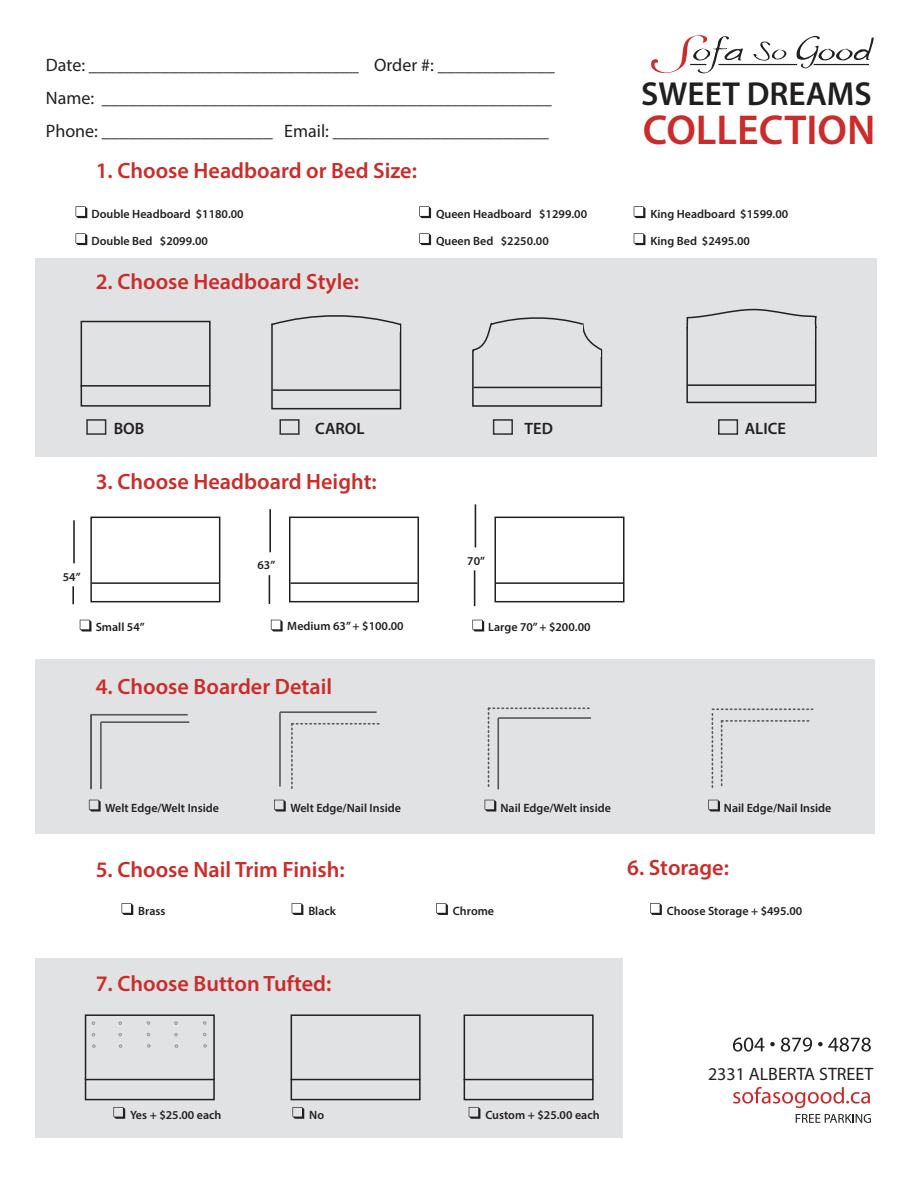
<style>
.page{position:relative;width:918px;height:1188px;background:#fff}
.page>*{position:absolute;margin:0;border:0;box-sizing:border-box;transform-origin:0 0}
.t1{font:600 42px "Myriad Pro";color:#cb2c29}
.t2{font:600 33.45px "Myriad Pro";color:#211e1e}
.t3{font:600 22.2px "Myriad Pro";color:#cb2c29}
.t4{font:18px/33px "Myriad Pro";color:#231f20}
.t5{font:600 16.5px "Myriad Pro";color:#231f20}
.t6{font:600 12px "Myriad Pro";color:#231f20}
</style>
<div class="page">
<div style="left:35px;top:259px;width:841px;height:198px;background:#e1e2e4"></div>
<div style="left:35px;top:659px;width:839px;height:174px;background:#e1e2e4"></div>
<div style="left:35px;top:958px;width:588px;height:180px;background:#e1e2e4"></div>
<svg style="left:419px;top:206px;width:12px;height:12px"></svg>
<svg style="left:419px;top:233px;width:12px;height:12px"></svg>
<svg style="left:76px;top:206px;width:11px;height:12px"></svg>
<svg style="left:76px;top:233px;width:11px;height:12px"></svg>
<svg style="left:634px;top:206px;width:11px;height:12px"></svg>
<svg style="left:634px;top:233px;width:11px;height:12px"></svg>
<div style="left:86px;top:419px;width:20px;height:16px;border:2px solid #313232"></div>
<div style="left:280px;top:419px;width:20px;height:16px;border:2px solid #313232"></div>
<div style="left:493px;top:419px;width:20px;height:16px;border:2px solid #313232"></div>
<div style="left:718px;top:419px;width:20px;height:16px;border:2px solid #313232"></div>
<svg style="left:122px;top:903px;width:11px;height:12px"></svg>
<svg style="left:292px;top:903px;width:11px;height:12px"></svg>
<svg style="left:436px;top:903px;width:12px;height:12px"></svg>
<svg style="left:89px;top:800px;width:12px;height:12px"></svg>
<svg style="left:274px;top:800px;width:12px;height:12px"></svg>
<svg style="left:485px;top:800px;width:11px;height:12px"></svg>
<svg style="left:708px;top:800px;width:12px;height:12px"></svg>
<svg style="left:113px;top:1107px;width:12px;height:12px"></svg>
<svg style="left:292px;top:1107px;width:12px;height:12px"></svg>
<svg style="left:469px;top:1107px;width:11px;height:12px"></svg>
<hr style="left:475px;top:504px;width:1px;height:43px;background:#231f20">
<hr style="left:474px;top:570px;width:1px;height:36px;background:#231f20">
<hr style="left:269px;top:509px;width:2px;height:43px;background:#231f20">
<svg style="left:269px;top:575px;width:1px;height:29px"></svg>
<hr style="left:73px;top:520px;width:2px;height:43px;background:#231f20">
<svg style="left:72px;top:586px;width:2px;height:18px"></svg>
<hr style="left:91px;top:714px;width:97px;height:2px;background:#57585a">
<hr style="left:90px;top:714px;width:2px;height:75px;background:#57585a">
<hr style="left:101px;top:721px;width:88px;height:2px;background:#57585a">
<hr style="left:100px;top:722px;width:2px;height:67px;background:#57585a">
<svg style="left:488px;top:707px;width:102px;height:80px"></svg>
<hr style="left:498px;top:717px;width:93px;height:2px;background:#57585a">
<hr style="left:497px;top:718px;width:2px;height:71px;background:#57585a">
<svg style="left:712px;top:708px;width:101px;height:80px"></svg>
<svg style="left:147px;top:1021px;width:3px;height:4px"></svg>
<svg style="left:174px;top:1022px;width:4px;height:3px"></svg>
<svg style="left:203px;top:1021px;width:3px;height:4px"></svg>
<svg style="left:174px;top:1033px;width:4px;height:3px"></svg>
<svg style="left:92px;top:1044px;width:4px;height:4px"></svg>
<svg style="left:119px;top:1044px;width:3px;height:4px"></svg>
<svg style="left:147px;top:1044px;width:4px;height:4px"></svg>
<svg style="left:175px;top:1044px;width:3px;height:4px"></svg>
<svg style="left:203px;top:1044px;width:4px;height:4px"></svg>
<svg style="left:753px;top:41px;width:34px;height:20px"></svg>
<svg style="left:796px;top:36px;width:78px;height:33px"></svg>
<hr style="left:719px;top:64px;width:78px;height:1px;background:#211e1e">
<hr style="left:814px;top:64px;width:55px;height:1px;background:#211e1e">
<svg style="left:651px;top:35px;width:92px;height:39px"></svg>
<hr style="left:280px;top:711px;width:97px;height:2px;background:#57585a">
<hr style="left:279px;top:712px;width:2px;height:75px;background:#57585a">
<svg style="left:291px;top:723px;width:89px;height:66px"></svg>
<svg style="left:650px;top:903px;width:12px;height:12px"></svg>
<svg style="left:796px;top:1114px;width:75px;height:9px"></svg>
<svg style="left:733px;top:1087px;width:137px;height:21px"></svg>
<svg style="left:733px;top:1038px;width:42px;height:14px"></svg>
<svg style="left:781px;top:1037px;width:31px;height:15px"></svg>
<svg style="left:818px;top:1037px;width:53px;height:15px"></svg>
<div style="left:81px;top:321px;width:130px;height:86px;border:2px solid #231f20"></div>
<hr style="left:81px;top:385px;width:129px;height:2px;background:#231f20">
<div style="left:90px;top:517px;width:130px;height:85px;border:2px solid #231f20"></div>
<hr style="left:92px;top:582px;width:127px;height:2px;background:#231f20">
<div style="left:289px;top:517px;width:130px;height:85px;border:2px solid #231f20"></div>
<hr style="left:290px;top:582px;width:128px;height:2px;background:#231f20">
<div style="left:494px;top:517px;width:131px;height:85px;border:2px solid #231f20"></div>
<hr style="left:496px;top:582px;width:127px;height:2px;background:#231f20">
<div style="left:271px;top:324px;width:130px;height:85px;border:2px solid #231f20"></div>
<hr style="left:273px;top:389px;width:127px;height:2px;background:#231f20">
<div style="left:273px;top:321px;width:127px;height:11px;background:#e1e2e4"></div>
<svg style="left:271px;top:315px;width:131px;height:11px"></svg>
<div style="left:472px;top:350px;width:130px;height:57px;border:2px solid #231f20"></div>
<hr style="left:474px;top:387px;width:127px;height:1px;background:#231f20">
<div style="left:474px;top:346px;width:127px;height:11px;background:#e1e2e4"></div>
<svg style="left:472px;top:317px;width:131px;height:35px"></svg>
<svg style="left:686px;top:308px;width:131px;height:20px"></svg>
<div style="left:686px;top:327px;width:130px;height:76px;border:2px solid #231f20"></div>
<hr style="left:687px;top:384px;width:128px;height:2px;background:#231f20">
<div style="left:688px;top:325px;width:127px;height:13px;background:#e1e2e4"></div>
<div style="left:85px;top:1014px;width:130px;height:86px;border:2px solid #231f20"></div>
<hr style="left:85px;top:1079px;width:130px;height:1px;background:#231f20">
<div style="left:291px;top:1014px;width:130px;height:86px;border:2px solid #231f20"></div>
<hr style="left:291px;top:1079px;width:129px;height:1px;background:#231f20">
<div style="left:464px;top:1014px;width:130px;height:86px;border:2px solid #231f20"></div>
<hr style="left:464px;top:1079px;width:129px;height:1px;background:#231f20">
<svg style="left:80px;top:620px;width:11px;height:12px"></svg>
<svg style="left:271px;top:620px;width:12px;height:12px"></svg>
<svg style="left:472px;top:620px;width:12px;height:12px"></svg>
<h3 class="t4" style="left:46px;top:49px;width:510px">Date: ______________________________ Order #: _____________<br>Name: __________________________________________________<br>Phone: ___________________ Email: ________________________</h3>
<h3 class="t3" style="left:96px;top:156px;width:323px">1. Choose Headboard or Bed Size:</h3>
<p class="t6" style="left:92px;top:206px;width:154px">Double Headboard $1180.00</p>
<p class="t6" style="left:92px;top:233px;width:118px">Double Bed $2099.00</p>
<h3 class="t3" style="left:96px;top:268px;width:265px">2. Choose Headboard Style:</h3>
<p class="t6" style="left:436px;top:206px;width:153px">Queen Headboard $1299.00</p>
<p class="t6" style="left:436px;top:233px;width:114px">Queen Bed $2250.00</p>
<h2 class="t2" style="left:641px;top:72px;width:232px">SWEET DREAMS</h2>
<h1 class="t1" style="left:643px;top:103px;width:234px">COLLECTION</h1>
<p class="t6" style="left:650px;top:206px;width:139px">King Headboard $1599.00</p>
<p class="t6" style="left:650px;top:233px;width:101px">King Bed $2495.00</p>
<h3 class="t5" style="left:114px;top:417px;width:32px">BOB</h3>
<h3 class="t5" style="left:315px;top:417px;width:51px">CAROL</h3>
<h3 class="t5" style="left:525px;top:417px;width:30px">TED</h3>
<h3 class="t5" style="left:745px;top:417px;width:43px">ALICE</h3>
<h3 class="t3" style="left:96px;top:467px;width:282px">3. Choose Headboard Height:</h3>
<p class="t6" style="left:63px;top:569px;width:19px">54”</p>
<p class="t6" style="left:258px;top:558px;width:19px">63”</p>
<p class="t6" style="left:467px;top:553px;width:19px">70”</p>
<p class="t6" style="left:96px;top:620px;width:51px">Small 54”</p>
<p class="t6" style="left:287px;top:619px;width:118px">Medium 63” + $100.00</p>
<p class="t6" style="left:488px;top:620px;width:104px">Large 70” + $200.00</p>
<h3 class="t3" style="left:96px;top:672px;width:238px">4. Choose Boarder Detail</h3>
<p class="t6" style="left:105px;top:800px;width:115px">Welt Edge/Welt Inside</p>
<p class="t6" style="left:290px;top:800px;width:112px">Welt Edge/Nail Inside</p>
<p class="t6" style="left:500px;top:800px;width:112px">Nail Edge/Welt inside</p>
<p class="t6" style="left:724px;top:800px;width:109px">Nail Edge/Nail Inside</p>
<h3 class="t3" style="left:96px;top:855px;width:251px">5. Choose Nail Trim Finish:</h3>
<p class="t6" style="left:138px;top:903px;width:29px">Brass</p>
<p class="t6" style="left:308px;top:903px;width:29px">Black</p>
<p class="t6" style="left:453px;top:903px;width:43px">Chrome</p>
<h3 class="t3" style="left:96px;top:969px;width:237px">7. Choose Button Tufted:</h3>
<h3 class="t3" style="left:627px;top:853px;width:103px">6. Storage:</h3>
<p class="t6" style="left:667px;top:903px;width:137px">Choose Storage + $495.00</p>
<p class="t6" style="left:130px;top:1107px;width:93px">Yes + $25.00 each</p>
<p class="t6" style="left:309px;top:1107px;width:16px">No</p>
<p class="t6" style="left:485px;top:1107px;width:116px">Custom + $25.00 each</p>
<h3 class="t4" style="left:708px;top:1057px;width:167px">2331 ALBERTA STREET</h3>
</div>
